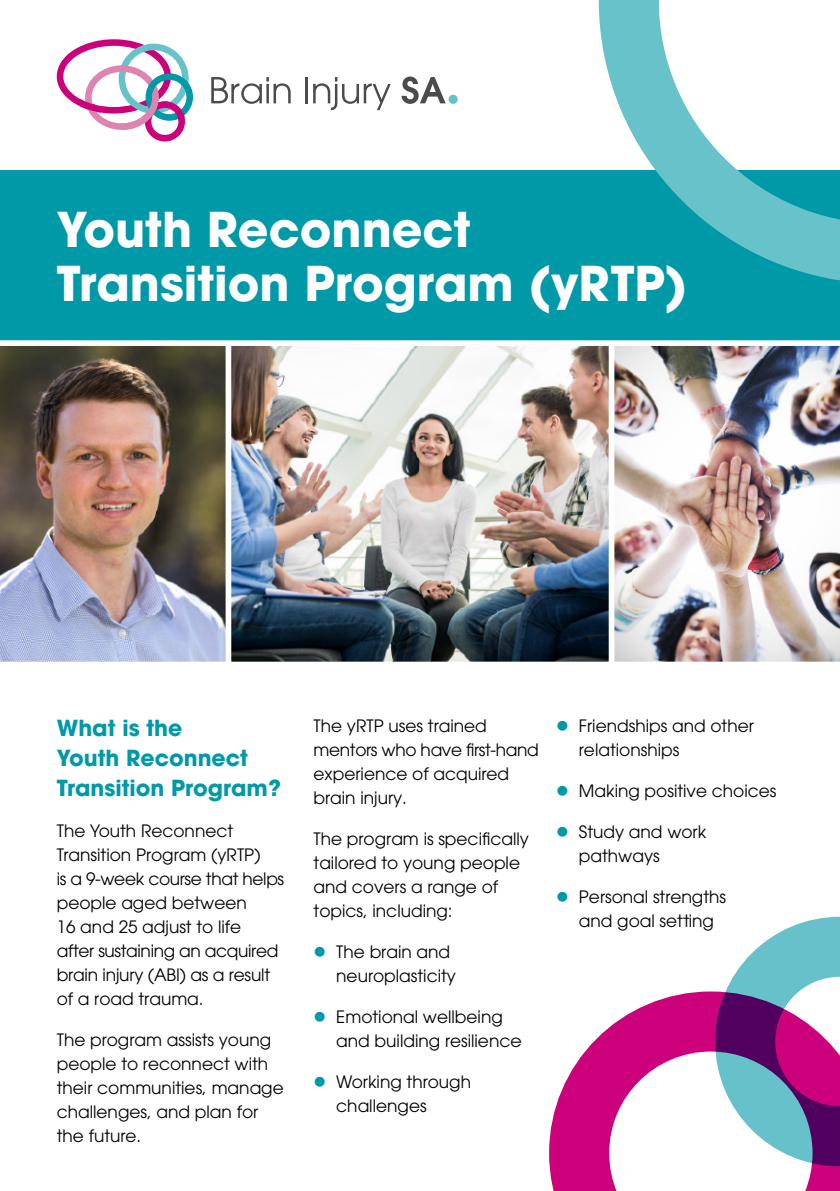
<style>
.page{position:relative;width:840px;height:1191px;background:#fff}
.page>*{position:absolute;margin:0;border:0;box-sizing:border-box;transform-origin:0 0}
.t1{font:700 47.6px/54.4px "Avant Garde";color:#fff}
.t2{font:700 22px/30px "Avant Garde";color:#0099a8}
.t3{font:17px/24px "Avant Garde";color:#000}
</style>
<div class="page">
<img style="left:0;top:346px;width:223px;height:316px">
<img style="left:617px;top:346px;width:222px;height:316px">
<img style="left:223px;top:346px;width:394px;height:316px">
<div style="left:0;top:170px;width:839px;height:170px;background:#0099a8"></div>
<svg style="left:598px;top:0;width:241px;height:281px"></svg>
<svg style="left:211px;top:77px;width:79px;height:27px"></svg>
<hr style="left:305px;top:77px;width:3px;height:26px;background:#4b4b4d">
<svg style="left:313px;top:77px;width:77px;height:33px"></svg>
<svg style="left:401px;top:76px;width:44px;height:28px"></svg>
<div style="left:448px;top:95px;width:9px;height:9px;background:#67c2ca;border-radius:50%"></div>
<svg style="left:57px;top:39px;width:136px;height:102px"></svg>
<svg style="left:726px;top:916px;width:113px;height:75px"></svg>
<svg style="left:549px;top:991px;width:290px;height:200px"></svg>
<h1 class="t1" style="left:57px;top:202px;width:631px">Youth Reconnect<br>Transition Program (yRTP)</h1>
<p class="t2" style="left:57px;top:712px;width:226px">What is the<br>Youth Reconnect<br>Transition Program?</p>
<p class="t3" style="left:57px;top:818px;width:229px">The Youth Reconnect<br>Transition Program (yRTP)<br>is a 9-week course that helps people aged between<br>16 and 25 adjust to life<br>after sustaining an acquired brain injury (ABI) as a result of a road trauma.</p>
<p class="t3" style="left:57px;top:1027px;width:228px">The program assists young people to reconnect with their communities, manage challenges, and plan for the future.</p>
<p class="t3" style="left:313px;top:713px;width:227px">The yRTP uses trained mentors who have first-hand experience of acquired brain injury.</p>
<p class="t3" style="left:313px;top:826px;width:217px">The program is specifically tailored to young people and covers a range of topics, including:</p>
<p class="t3" style="left:336px;top:939px;width:121px">The brain and neuroplasticity</p>
<p class="t3" style="left:336px;top:1004px;width:186px">Emotional wellbeing and building resilience</p>
<p class="t3" style="left:336px;top:1069px;width:136px">Working through challenges</p>
<p class="t3" style="left:578px;top:713px;width:176px">Friendships and other relationships</p>
<p class="t3" style="left:578px;top:778px;width:199px">Making positive choices</p>
<p class="t3" style="left:578px;top:819px;width:129px">Study and work pathways</p>
<p class="t3" style="left:578px;top:884px;width:149px">Personal strengths and goal setting</p>
</div>
